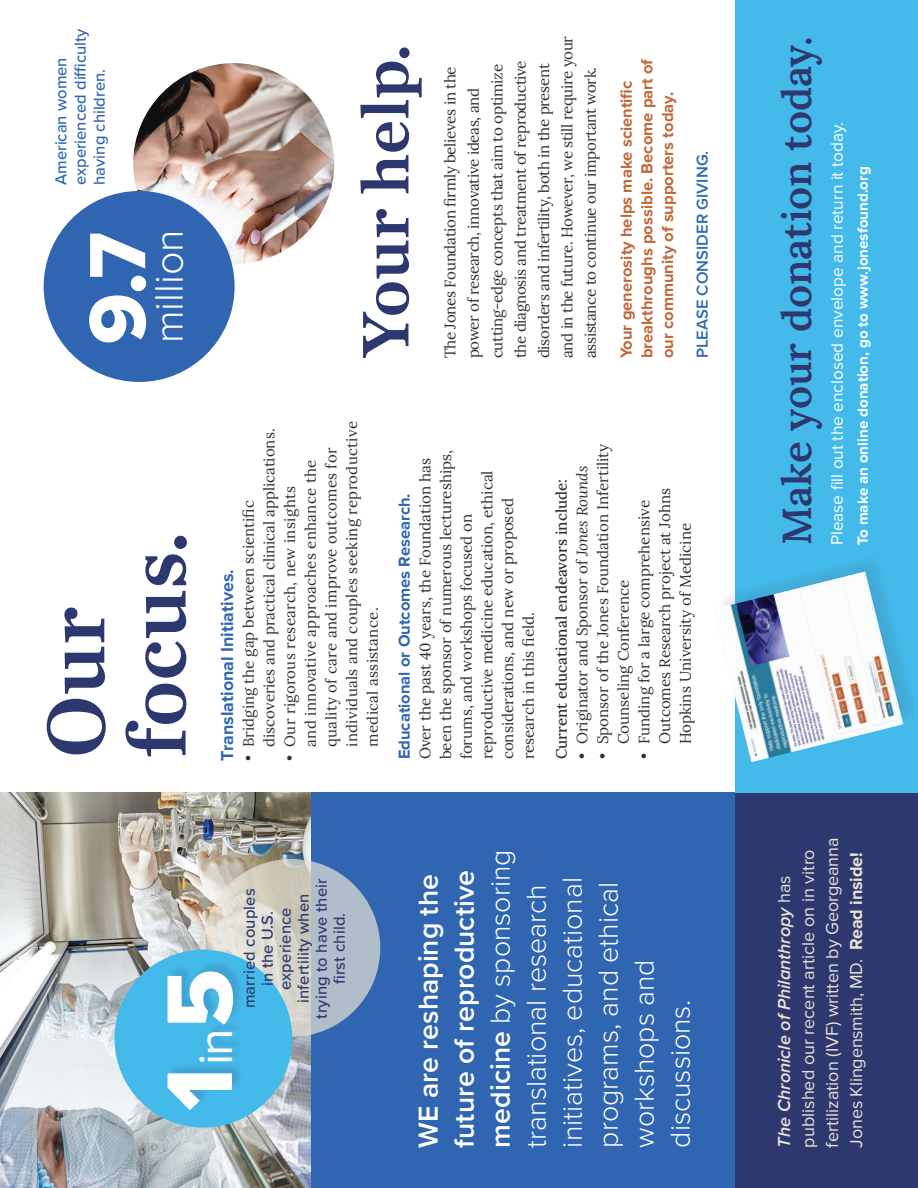
<style>
.page{position:relative;width:918px;height:1188px;background:#fff}
.page>*{position:absolute;margin:0;border:0;box-sizing:border-box;transform-origin:0 0}
.t1{font:96.6px "Proxima Nova Extrabld";color:#fff}
.t2{font:85.5px/81.3px "Chronicle Text G1 Semi";color:#2d386e}
.t3{font:82.65px "Proxima Nova Extrabld";color:#fff}
.t4{font:69px "Chronicle Text G1 Semi";color:#2d386e}
.t5{font:300 41.25px "Proxima Nova";color:#fff}
.t6{font:600 40.5px "Lora";color:#2d386e}
.t7{font:300 28.5px/36px "Proxima Nova";color:#fff}
.t8{font:18px/24px "Proxima Nova";color:#e8e4d7}
.t9{font:700 17.85px "Proxima Nova";color:#3065b1}
.t10{font:17.25px "Proxima Nova";color:#fff}
.t11{font:700 16.5px/20.7px "Proxima Nova";color:#c1683a}
.t12{font:500 16.5px/18px "Proxima Nova";letter-spacing:.01em;color:#2d386e;text-align:center}
.t13{font:500 16.5px/19.4px "Proxima Nova";color:#3065b1}
.t14{font:700 16.5px "Proxima Nova";color:#3065b1}
.t15{font:600 16.5px "Proxima Nova";color:#306bb3}
.t16{font:15.15px/20.7px "Lora";letter-spacing:-.005em;color:#312f30}
.t17{font:700 15.15px "Proxima Nova";color:#fff}
.t18{font:500 15.15px "Lora";color:#312f30}
.t19{font:15px/20.7px "Lora";letter-spacing:.02em;color:#312f30}
.t20{font:15px/20.7px "Lora";color:#312f30}
.s1{font-family:"Minion Pro"}
.s2{font-style:italic}
.s3{font-family:"Proxima Nova";font-size:49.95px}
.s4{font-weight:600}
.s5{font-weight:600;font-style:italic}
.s6{font-weight:700}
</style>
<div class="page">
<div style="left:728px;top:792px;width:190px;height:396px;background:#2d386e"></div>
<img style="left:133px;top:63px;width:201px;height:201px;border-radius:101px">
<div style="left:44px;top:191px;width:191px;height:191px;background:#3065b1;border-radius:50%"></div>
<div style="left:735px;top:0;width:183px;height:792px;background:#44baea"></div>
<img style="left:0;top:792px;width:311px;height:396px">
<div style="left:311px;top:792px;width:424px;height:396px;background:#3065b1"></div>
<div style="left:716px;top:554px;width:202px;height:205px;background:#231f20;opacity:.1"></div>
<img style="left:716px;top:571px;width:187px;height:191px">
<svg style="left:202px;top:859px;width:178px;height:178px;background:#c5c9c9"></svg>
<div style="left:114px;top:950px;width:178px;height:178px;background:#44baea;border-radius:50%"></div>
<div style="left:169px;top:960px;width:75px;height:149px;background:#2d386e;opacity:.18"></div>
<p class="t13" style="left:51px;top:185px;width:158px;rotate:-90deg">American women experienced difficulty having children.</p>
<h3 class="t3" style="left:56px;top:344px;width:113px;rotate:-90deg">9.7</h3>
<h3 class="t5" style="left:138px;top:343px;width:115px;rotate:-90deg">million</h3>
<h2 class="t2" style="left:30px;top:758px;width:228px;rotate:-90deg">Our focus.</h2>
<p class="t9" style="left:217px;top:760px;width:193px;rotate:-90deg">Translational Initiatives<span class="s1">.</span></p>
<p class="t16" style="left:437px;top:358px;width:324px;line-height:23.4px;rotate:-90deg">The Jones Foundation firmly believes in the power of research, innovative ideas, and cutting-edge concepts that aim to optimize<br>the diagnosis and treatment of reproductive disorders and infertility, both in the present and in the future. However, we still require your assistance to continue our important work.</p>
<h3 class="t4" style="left:331px;top:358px;width:316px;rotate:-90deg">Your help.</h3>
<h3 class="t6" style="left:764px;top:545px;width:510px;rotate:-90deg">Make your donation today.</h3>
<p class="t11" style="left:616px;top:358px;width:302px;rotate:-90deg">Your generosity helps make scientific breakthroughs possible. Become part of our community of supporters today.</p>
<p class="t15" style="left:690px;top:358px;width:209px;rotate:-90deg">PLEASE CONSIDER GIVING.</p>
<p class="t20" style="left:237px;top:747px;width:319px;text-indent:-14px;rotate:-90deg">• Bridging the gap between scientific discoveries and practical clinical applications.</p>
<p class="t19" style="left:279px;top:747px;width:327px;text-indent:-14px;rotate:-90deg">• Our rigorous research, new insights<br>and innovative approaches enhance the quality of care and improve outcomes for individuals and couples seeking reproductive medical assistance.</p>
<p class="t16" style="left:592px;top:744px;width:302px;text-indent:-15px;rotate:-90deg">• Sponsor of the Jones Foundation Infertility<br>Counseling Conference</p>
<p class="t16" style="left:414px;top:759px;width:311px;rotate:-90deg">Over the past 40 years, the Foundation has been the sponsor of numerous lectureships, forums, and workshops focused on reproductive medicine education, ethical considerations, and new or proposed research in this field.</p>
<p class="t16" style="left:571px;top:759px;width:295px;rotate:-90deg">• Originator and Sponsor of <span class="s2">Jones Rounds</span></p>
<p class="t18" style="left:550px;top:759px;width:282px;rotate:-90deg">Current educational endeavors include:</p>
<p class="t16" style="left:633px;top:744px;width:258px;text-indent:-15px;rotate:-90deg">• Funding for a large comprehensive<br>Outcomes Research project at Johns<br>Hopkins University of Medicine</p>
<p class="t14" style="left:395px;top:759px;width:268px;rotate:-90deg">Educational or Outcomes Research.</p>
<p class="t10" style="left:827px;top:545px;width:425px;rotate:-90deg">Please fill out the enclosed envelope and return it today.</p>
<p class="t17" style="left:854px;top:545px;width:380px;rotate:-90deg">To make an online donation, go to www.jonesfound.org</p>
<h1 class="t1" style="left:128px;top:1111px;width:143px;rotate:-90deg">1 <span class="s3">in</span>5</h1>
<p class="t12" style="left:240px;top:1019px;width:142px;rotate:-90deg">married couples<br>in the U.S. experience infertility when trying to have their first child.</p>
<h3 class="t7" style="left:409px;top:1148px;width:299px;rotate:-90deg"><span class="s4">WE are reshaping the future of reproductive medicine</span> by sponsoring translational research initiatives, educational programs, and ethical workshops and discussions.</h3>
<p class="t8" style="left:772px;top:1148px;width:311px;rotate:-90deg"><span class="s5">The Chronicle of Philanthropy</span> has published our recent article on in vitro fertilization (IVF) written by Georgeanna Jones Klingensmith, MD. <span class="s6">Read inside!</span></p>
</div>
